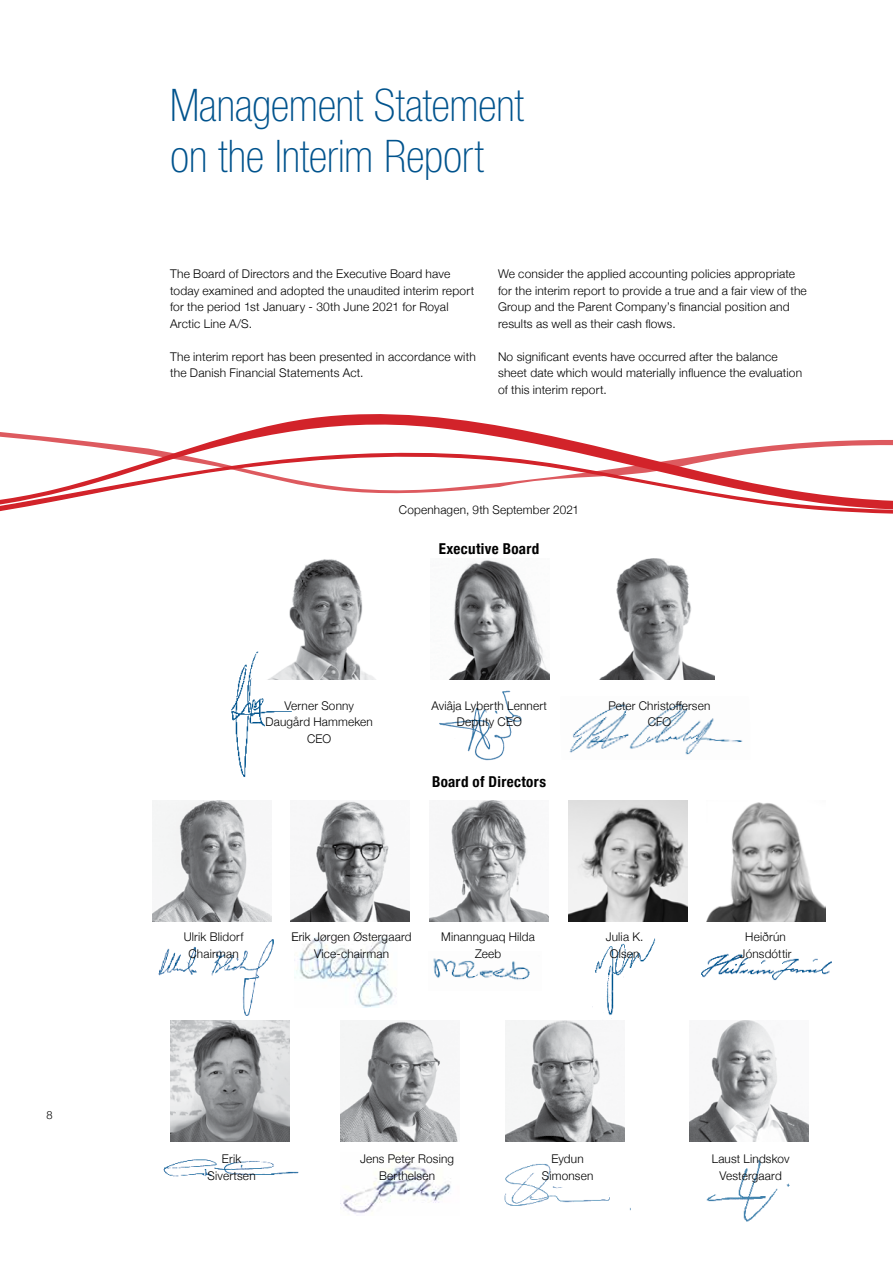
<style>
.page{position:relative;width:893px;height:1263px;background:#fff}
.page>*{position:absolute;margin:0;border:0;box-sizing:border-box;transform-origin:0 0}
.t1{font:100 condensed 45px/51px "Helvetica Neue";letter-spacing:-.005em;color:#00538d}
.t2{font:700 condensed 15px "Helvetica Neue";letter-spacing:.02em;color:#000}
.t3{font:300 12px/16.5px "Helvetica Neue";letter-spacing:.015em;color:#000}
.t4{font:300 11.25px "Helvetica Neue";color:#000}
</style>
<div class="page">
<svg style="left:0;top:414px;width:893px;height:100px"></svg>
<img style="left:170px;top:1020px;width:119px;height:122px">
<img style="left:506px;top:1020px;width:119px;height:122px">
<img style="left:291px;top:801px;width:119px;height:120px">
<img style="left:689px;top:1020px;width:119px;height:122px">
<img style="left:341px;top:1020px;width:117px;height:122px">
<img style="left:152px;top:800px;width:119px;height:121px">
<img style="left:568px;top:800px;width:119px;height:121px">
<img style="left:707px;top:802px;width:119px;height:119px">
<img style="left:429px;top:800px;width:119px;height:121px">
<img style="left:448px;top:560px;width:101px;height:120px">
<img style="left:599px;top:558px;width:116px;height:122px">
<img style="left:289px;top:559px;width:87px;height:121px">
<img style="left:701px;top:953px;width:131px;height:28px">
<img style="left:231px;top:645px;width:71px;height:132px">
<img style="left:295px;top:937px;width:102px;height:70px">
<img style="left:592px;top:938px;width:64px;height:81px">
<img style="left:433px;top:958px;width:97px;height:22px">
<img style="left:341px;top:1161px;width:110px;height:53px">
<img style="left:163px;top:1159px;width:136px;height:18px">
<img style="left:706px;top:1159px;width:84px;height:63px">
<img style="left:504px;top:1164px;width:127px;height:47px">
<img style="left:158px;top:939px;width:130px;height:86px">
<img style="left:439px;top:690px;width:83px;height:71px">
<img style="left:569px;top:703px;width:174px;height:52px">
<p class="t4" style="left:47px;top:1105px;width:8px">8</p>
<h1 class="t1" style="left:170px;top:80px;width:355px">Management Statement on the Interim Report</h1>
<p class="t3" style="left:170px;top:265px;width:306px">The Board of Directors and the Executive Board have today examined and adopted the unaudited interim report for the period 1st January - 30th June 2021 for Royal Arctic Line A/S.</p>
<p class="t3" style="left:170px;top:348px;width:307px">The interim report has been presented in accordance with the Danish Financial Statements Act.</p>
<p class="t3" style="left:498px;top:265px;width:310px">We consider the applied accounting policies appropriate for the interim report to provide a true and a fair view of the Group and the Parent Company’s financial position and results as well as their cash flows.</p>
<p class="t3" style="left:498px;top:348px;width:306px">No significant events have occurred after the balance sheet date which would materially influence the evaluation of this interim report.</p>
<p class="t3" style="left:399px;top:501px;width:182px">Copenhagen, 9th September 2021</p>
<p class="t2" style="left:439px;top:536px;width:102px">Executive Board</p>
<p class="t3" style="left:266px;top:696px;width:109px;text-align:center">Verner Sonny<br>Daugård Hammeken<br>CEO</p>
<p class="t3" style="left:432px;top:696px;width:117px;text-align:center">Aviâja Lyberth Lennert<br>Deputy CEO</p>
<p class="t3" style="left:608px;top:696px;width:103px;text-align:center">Peter Christoffersen<br>CFO</p>
<p class="t2" style="left:432px;top:770px;width:115px">Board of Directors</p>
<p class="t3" style="left:184px;top:928px;width:61px">Ulrik Blidorf</p>
<p class="t3" style="left:292px;top:928px;width:121px">Erik Jørgen Østergaard</p>
<p class="t3" style="left:441px;top:928px;width:95px">Minannguaq Hilda</p>
<p class="t3" style="left:606px;top:928px;width:39px">Julia K.</p>
<p class="t3" style="left:745px;top:928px;width:42px">Heiðrún</p>
<p class="t3" style="left:188px;top:944px;width:52px">Chairman</p>
<p class="t3" style="left:314px;top:944px;width:76px">Vice-chairman</p>
<p class="t3" style="left:475px;top:944px;width:28px">Zeeb</p>
<p class="t3" style="left:610px;top:944px;width:31px">Olsen</p>
<p class="t3" style="left:740px;top:944px;width:53px">Jónsdóttir</p>
<p class="t3" style="left:222px;top:1150px;width:21px">Erik</p>
<p class="t3" style="left:360px;top:1150px;width:95px">Jens Peter Rosing</p>
<p class="t3" style="left:551px;top:1150px;width:34px">Eydun</p>
<p class="t3" style="left:712px;top:1150px;width:79px">Laust Lindskov</p>
<p class="t3" style="left:208px;top:1166px;width:50px">Sivertsen</p>
<p class="t3" style="left:379px;top:1166px;width:57px">Berthelsen</p>
<p class="t3" style="left:542px;top:1166px;width:53px">Simonsen</p>
<p class="t3" style="left:719px;top:1166px;width:64px">Vestergaard</p>
</div>
